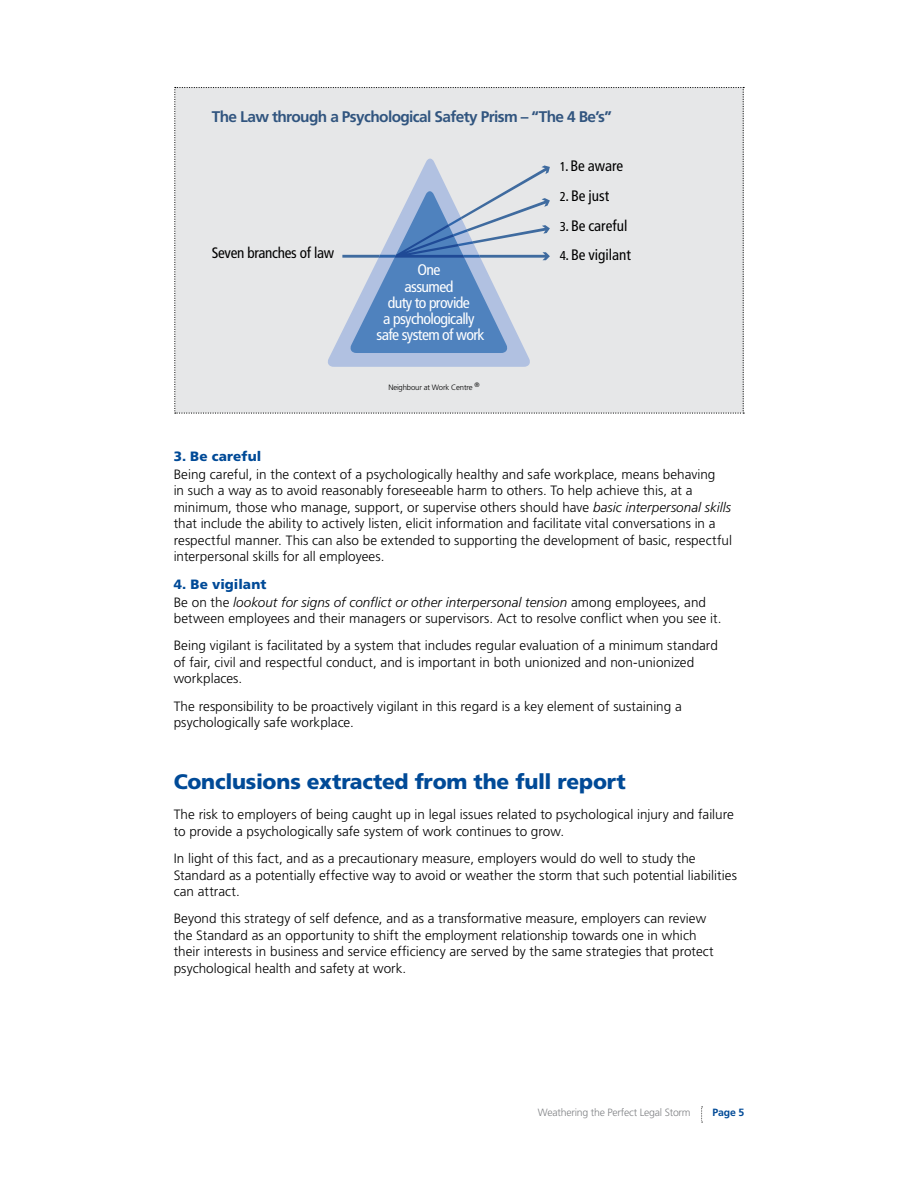
<style>
.page{position:relative;width:918px;height:1188px;background:#fff}
.page>*{position:absolute;margin:0;border:0;box-sizing:border-box;transform-origin:0 0}
.t1{font:900 21px "Frutiger";letter-spacing:-.01em;color:#004a97}
.t2{font:700 15.45px "Frutiger";letter-spacing:-.04em;color:#31557f}
.t3{font:condensed 15.3px/16.2px "Frutiger";letter-spacing:-.04em;color:#fff;text-align:center}
.t4{font:condensed 15.15px "Frutiger";letter-spacing:-.01em;color:#000}
.t5{font:300 13.5px/16.5px "Frutiger";color:#000}
.t6{font:900 13.5px "Frutiger";letter-spacing:.005em;color:#004a97}
.t7{font:300 10.5px "Frutiger";letter-spacing:-.02em;color:#808285}
.t8{font:700 10.5px "Frutiger";color:#004a97}
.t9{font:300 7.8px "Frutiger";letter-spacing:-.02em;color:#000}
.s1{font-size:12.9px}
.s2{font-style:italic}
</style>
<div class="page">
<svg style="left:174px;top:87px;width:570px;height:327px;background:#d6dbe3"></svg>
<svg style="left:701px;top:1107px;width:2px;height:16px"></svg>
<p class="t2" style="left:212px;top:107px;width:401px">The Law through a Psychological Safety Prism – “The 4 Be’s”</p>
<p class="t4" style="left:560px;top:157px;width:65px"><span class="s1">1</span>. Be aware</p>
<p class="t4" style="left:560px;top:187px;width:51px"><span class="s1">2</span>. Be just</p>
<p class="t4" style="left:560px;top:217px;width:69px"><span class="s1">3</span>. Be careful</p>
<p class="t4" style="left:212px;top:244px;width:124px">Seven branches of law</p>
<p class="t4" style="left:560px;top:246px;width:72px"><span class="s1">4</span>. Be vigilant</p>
<p class="t3" style="left:377px;top:262px;width:109px">One<br>assumed<br>duty to provide<br>a psychologically safe system of work</p>
<p class="t9" style="left:388px;top:383px;width:93px">Neighbour at Work Centre <sup>®</sup></p>
<h3 class="t6" style="left:174px;top:448px;width:89px">3. Be careful</h3>
<p class="t5" style="left:174px;top:466px;width:560px">Being careful, in the context of a psychologically healthy and safe workplace, means behaving<br>in such a way as to avoid reasonably foreseeable harm to others. To help achieve this, at a minimum, those who manage, support, or supervise others should have <span class="s2">basic interpersonal skills </span>that include the ability to actively listen, elicit information and facilitate vital conversations in a respectful manner. This can also be extended to supporting the development of basic, respectful interpersonal skills for all employees.</p>
<h3 class="t6" style="left:174px;top:576px;width:94px">4. Be vigilant</h3>
<p class="t5" style="left:174px;top:594px;width:549px">Be on the <span class="s2">lookout for signs of confict or other interpersonal tension</span> among employees, and between employees and their managers or supervisors. Act to resolve confict when you see it.</p>
<p class="t5" style="left:174px;top:637px;width:546px">Being vigilant is facilitated by a system that includes regular evaluation of a minimum standard of fair, civil and respectful conduct, and is important in both unionized and non-unionized workplaces.</p>
<p class="t5" style="left:174px;top:698px;width:510px">The responsibility to be proactively vigilant in this regard is a key element of sustaining a psychologically safe workplace.</p>
<h2 class="t1" style="left:174px;top:769px;width:454px">Conclusions extracted from the full report</h2>
<p class="t5" style="left:174px;top:806px;width:562px">The risk to employers of being caught up in legal issues related to psychological injury and failure to provide a psychologically safe system of work continues to grow.</p>
<p class="t5" style="left:174px;top:850px;width:565px">In light of this fact, and as a precautionary measure, employers would do well to study the<br>Standard as a potentially effective way to avoid or weather the storm that such potential liabilities can attract.</p>
<p class="t5" style="left:174px;top:910px;width:542px">Beyond this strategy of self defence, and as a transformative measure, employers can review the Standard as an opportunity to shift the employment relationship towards one in which their interests in business and service effciency are served by the same strategies that protect psychological health and safety at work.</p>
<p class="t7" style="left:538px;top:1107px;width:154px">Weathering the Perfect Legal Storm</p>
<p class="t8" style="left:713px;top:1107px;width:33px">Page 5</p>
</div>
